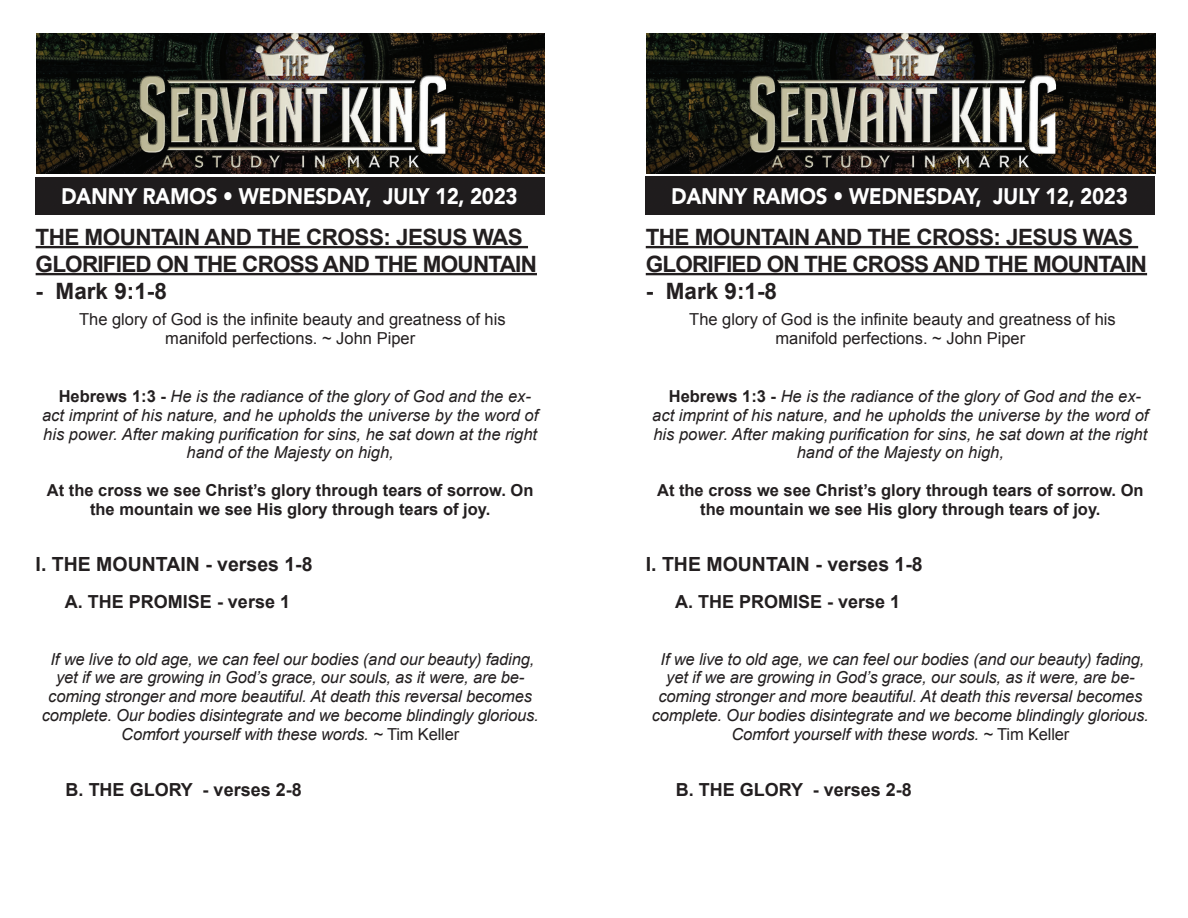
<style>
.page{position:relative;width:1188px;height:918px;background:#fff}
.page>*{position:absolute;margin:0;border:0;box-sizing:border-box;transform-origin:0 0}
.t1{font:700 22.5px/27px "Arial";letter-spacing:-.035em;color:#231f20}
.t2{font:900 22.5px "Avenir";letter-spacing:-.01em;color:#fff;scale:.9 1}
.t3{font:700 19.5px "Arial";color:#231f20}
.t4{font:700 18px "Arial";color:#231f20}
.t5{font:italic 16.5px/18.8px "Arial";letter-spacing:-.01em;color:#231f20;text-align:center}
.t6{font:700 16.5px/18.8px "Arial";color:#231f20;text-align:center}
.t7{font:16.5px/18.8px "Arial";color:#231f20;text-align:center}
.s1{font-weight:700;font-style:normal}
.s2{font-style:normal}
</style>
<div class="page">
<hr style="left:36px;top:246px;width:492px;height:2px;background:#231f20">
<hr style="left:36px;top:273px;width:501px;height:2px;background:#231f20">
<hr style="left:646px;top:246px;width:492px;height:2px;background:#231f20">
<hr style="left:646px;top:273px;width:501px;height:2px;background:#231f20">
<div style="left:36px;top:177px;width:509px;height:38px;background:#1f1c1d"></div>
<div style="left:646px;top:177px;width:509px;height:38px;background:#1f1c1d"></div>
<img style="left:36px;top:34px;width:509px;height:140px">
<img style="left:646px;top:34px;width:509px;height:140px">
<h1 class="t2" style="left:61px;top:177px;width:509px">DANNY RAMOS • WEDNESDAY, JULY 12, 2023</h1>
<h1 class="t2" style="left:671px;top:177px;width:509px">DANNY RAMOS • WEDNESDAY, JULY 12, 2023</h1>
<h1 class="t1" style="left:36px;top:224px;width:503px">THE MOUNTAIN AND THE CROSS: JESUS WAS<br>GLORIFIED ON THE CROSS AND THE MOUNTAIN</h1>
<h1 class="t1" style="left:36px;top:278px;width:133px">- Mark 9:1-8</h1>
<p class="t7" style="left:79px;top:310px;width:428px">The glory of God is the infinite beauty and greatness of his manifold perfections. ~ John Piper</p>
<p class="t5" style="left:42px;top:387px;width:498px"><span class="s1">Hebrews 1:3 -</span> He is the radiance of the glory of God and the ex&shy;act imprint of his nature, and he upholds the universe by the word of his power. After making purification for sins, he sat down at the right hand of the Majesty on high,</p>
<p class="t6" style="left:47px;top:481px;width:488px">At the cross we see Christ’s glory through tears of sorrow. On the mountain we see His glory through tears of joy.</p>
<p class="t3" style="left:36px;top:551px;width:279px">I. THE MOUNTAIN - verses 1-8</p>
<p class="t4" style="left:65px;top:590px;width:227px">A. THE PROMISE - verse 1</p>
<p class="t5" style="left:42px;top:650px;width:498px">If we live to old age, we can feel our bodies (and our beauty) fading, yet if we are growing in God’s grace, our souls, as it were, are be&shy;coming stronger and more beautiful. At death this reversal becomes complete. Our bodies disintegrate and we become blindingly glorious.<br>Comfort yourself with these words. ~ <span class="s2">Tim Keller</span></p>
<p class="t4" style="left:66px;top:778px;width:238px">B. THE GLORY - verses 2-8</p>
<h1 class="t1" style="left:646px;top:224px;width:503px">THE MOUNTAIN AND THE CROSS: JESUS WAS<br>GLORIFIED ON THE CROSS AND THE MOUNTAIN</h1>
<h1 class="t1" style="left:646px;top:278px;width:133px">- Mark 9:1-8</h1>
<p class="t7" style="left:689px;top:310px;width:428px">The glory of God is the infinite beauty and greatness of his manifold perfections. ~ John Piper</p>
<p class="t5" style="left:652px;top:387px;width:498px"><span class="s1">Hebrews 1:3 -</span> He is the radiance of the glory of God and the ex&shy;act imprint of his nature, and he upholds the universe by the word of his power. After making purification for sins, he sat down at the right hand of the Majesty on high,</p>
<p class="t6" style="left:657px;top:481px;width:488px">At the cross we see Christ’s glory through tears of sorrow. On the mountain we see His glory through tears of joy.</p>
<p class="t3" style="left:646px;top:551px;width:279px">I. THE MOUNTAIN - verses 1-8</p>
<p class="t4" style="left:675px;top:590px;width:227px">A. THE PROMISE - verse 1</p>
<p class="t5" style="left:652px;top:650px;width:498px">If we live to old age, we can feel our bodies (and our beauty) fading, yet if we are growing in God’s grace, our souls, as it were, are be&shy;coming stronger and more beautiful. At death this reversal becomes complete. Our bodies disintegrate and we become blindingly glorious.<br>Comfort yourself with these words. ~ <span class="s2">Tim Keller</span></p>
<p class="t4" style="left:676px;top:778px;width:238px">B. THE GLORY - verses 2-8</p>
</div>
